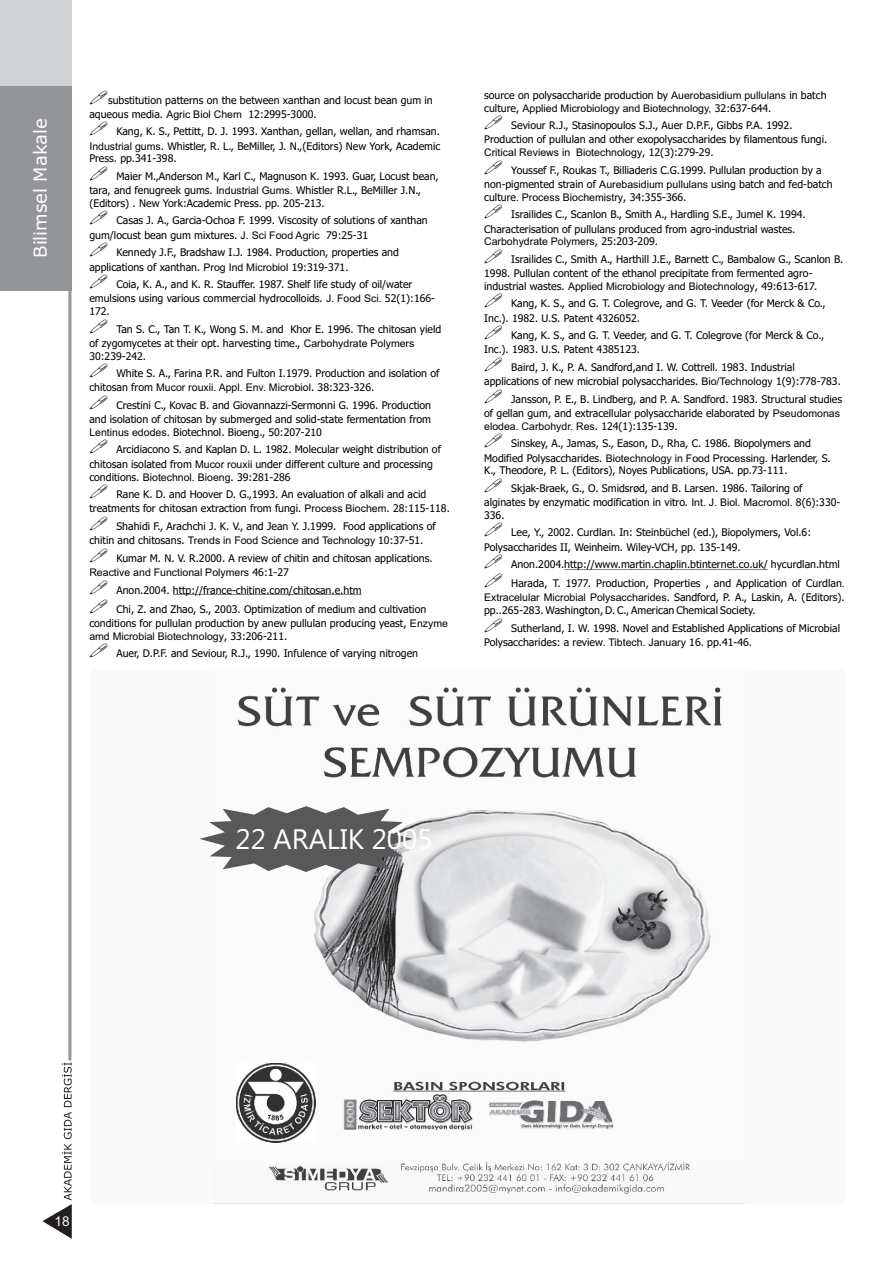
<style>
.page{position:relative;width:893px;height:1263px;background:#fff}
.page>*{position:absolute;margin:0;border:0;box-sizing:border-box;transform-origin:0 0}
.t1{font:28.2px "Ebrima";color:#fff}
.t2{font:18px "Verdana";color:#fff}
.t3{font:13.5px "Arial";color:#fff}
.t4{font:10.5px "Tahoma";color:#000001}
.t5{font:10.5px "Arial";color:#000001}
.s1{font-family:"Arial"}
.s2{font-family:"Tahoma"}
</style>
<div class="page">
<div style="left:0;top:0;width:71px;height:108px;background:#d1d2d4"></div>
<div style="left:0;top:86px;width:71px;height:205px;background:#939598"></div>
<hr style="left:68px;top:289px;width:3px;height:771px;background:#939598">
<svg style="left:42px;top:1062px;width:30px;height:177px"></svg>
<hr style="left:173px;top:594px;width:189px;height:1px;background:#000001">
<hr style="left:564px;top:569px;width:204px;height:1px;background:#000001">
<div style="left:92px;top:669px;width:753px;height:534px;background:#fafafa"></div>
<img style="left:237px;top:687px;width:485px;height:507px">
<svg style="left:199px;top:806px;width:214px;height:66px"></svg>
<img style="left:236px;top:1064px;width:79px;height:79px">
<h2 class="t2" style="left:28px;top:258px;width:141px;rotate:-90deg">Bilimsel Makale</h2>
<p class="t4" style="left:484px;top:88px;width:344px">source on polysaccharide production by <span class="s1">Auerobasidium pullulans</span> in batch</p>
<p class="t4" style="left:108px;top:93px;width:326px">substitution patterns on the between xanthan and locust bean gum in</p>
<p class="t5" style="left:484px;top:101px;width:289px"><span class="s2">culture,</span> Applied Microbiology and Biotechnology, <span class="s2">32:637-644.</span></p>
<p class="t4" style="left:89px;top:107px;width:229px">aqueous media. <span class="s1">Agric Biol Chem</span> 12:2995-3000.</p>
<p class="t4" style="left:511px;top:118px;width:283px">Seviour R.J., Stasinopoulos S.J., Auer D.P.F., Gibbs P.A. 1992.</p>
<p class="t4" style="left:116px;top:124px;width:325px">Kang, K. S., Pettitt, D. J. 1993. Xanthan, gellan, wellan, and rhamsan.</p>
<p class="t4" style="left:484px;top:133px;width:345px">Production of pullulan and other exopolysaccharides by filamentous fungi.</p>
<p class="t4" style="left:89px;top:139px;width:352px"><span class="s1">Industrial gums</span>. Whistler, R. L., BeMiller, J. N.,(Editors) New York, Academic</p>
<p class="t5" style="left:484px;top:146px;width:231px">Critical Reviews in Biotechnology<span class="s2">, 12(3):279-29.</span></p>
<p class="t4" style="left:89px;top:152px;width:89px">Press. pp.341-398.</p>
<p class="t4" style="left:511px;top:163px;width:312px">Youssef F., Roukas T., Billiaderis C.G.1999. Pullulan production by a</p>
<p class="t4" style="left:116px;top:169px;width:324px">Maier M.,Anderson M., Karl C., Magnuson K. 1993. Guar, Locust bean,</p>
<p class="t4" style="left:484px;top:177px;width:350px">non-pigmented strain of <span class="s1">Aurebasidium pullulans</span> using batch and fed-batch</p>
<p class="t4" style="left:89px;top:183px;width:333px">tara, and fenugreek gums. <span class="s1">Industrial Gums.</span> Whistler R.L., BeMiller J.N.,</p>
<p class="t5" style="left:484px;top:190px;width:204px"><span class="s2">culture</span>. Process Biochemistry<span class="s2">, 34:355-366.</span></p>
<p class="t4" style="left:89px;top:196px;width:237px">(Editors) . New York:Academic Press. pp. 205-213.</p>
<p class="t4" style="left:511px;top:207px;width:296px">Israilides C., Scanlon B., Smith A., Hardling S.E., Jumel K. 1994.</p>
<p class="t4" style="left:116px;top:214px;width:313px">Casas J. A., Garcia-Ochoa F. 1999. Viscosity of solutions of xanthan</p>
<p class="t4" style="left:484px;top:222px;width:313px">Characterisation of pullulans produced from agro-industrial wastes.</p>
<p class="t4" style="left:89px;top:228px;width:280px">gum/locust bean gum mixtures. <span class="s1">J. Sci Food Agric</span> 79:25-31</p>
<p class="t5" style="left:484px;top:235px;width:175px">Carbohydrate Polymers<span class="s2">, 25:203-209.</span></p>
<p class="t4" style="left:116px;top:245px;width:284px">Kennedy J.F., Bradshaw I.J. 1984. Production, properties and</p>
<p class="t4" style="left:511px;top:252px;width:334px">Israilides C., Smith A., Harthill J.E., Barnett C., Bambalow G., Scanlon B.</p>
<p class="t4" style="left:89px;top:260px;width:261px">applications of xanthan. <span class="s1">Prog Ind Microbiol</span> 19:319-371.</p>
<p class="t4" style="left:484px;top:266px;width:330px">1998. Pullulan content of the ethanol precipitate from fermented agro-</p>
<p class="t4" style="left:116px;top:277px;width:297px">Coia, K. A., and K. R. Stauffer. 1987. Shelf life study of oil/water</p>
<p class="t5" style="left:484px;top:279px;width:335px"><span class="s2">industrial wastes.</span> Applied Microbiology and Biotechnology<span class="s2">, 49:613-617.</span></p>
<p class="t4" style="left:89px;top:292px;width:347px">emulsions using various commercial hydrocolloids. <span class="s1">J. Food Sci.</span> 52(1):166-</p>
<p class="t4" style="left:511px;top:296px;width:316px">Kang, K. S., and G. T. Colegrove, and G. T. Veeder (for Merck &amp; Co.,</p>
<p class="t4" style="left:89px;top:304px;width:22px">172.</p>
<p class="t4" style="left:484px;top:311px;width:157px">Inc.). 1982. U.S. Patent 4326052.</p>
<p class="t4" style="left:116px;top:322px;width:326px">Tan S. C., Tan T. K., Wong S. M. and Khor E. 1996. The chitosan yield</p>
<p class="t4" style="left:511px;top:328px;width:314px">Kang, K. S., and G. T. Veeder, and G. T. Colegrove (for Merck &amp; Co.,</p>
<p class="t4" style="left:89px;top:336px;width:327px">of zygomycetes at their opt. harvesting time., <span class="s1">Carbohydrate Polymers</span></p>
<p class="t4" style="left:484px;top:343px;width:157px">Inc.). 1983. U.S. Patent 4385123.</p>
<p class="t4" style="left:89px;top:349px;width:58px">30:239-242.</p>
<p class="t4" style="left:511px;top:360px;width:285px">Baird, J. K., P. A. Sandford,and I. W. Cottrell. 1983. Industrial</p>
<p class="t4" style="left:116px;top:366px;width:325px">White S. A., Farina P.R. and Fulton I.1979. Production and isolation of</p>
<p class="t4" style="left:484px;top:374px;width:358px">applications of new microbial polysaccharides. <span class="s1">Bio/Technology</span> 1(9):778-783.</p>
<p class="t5" style="left:89px;top:381px;width:286px"><span class="s2">chitosan from</span> Mucor rouxii. Appl. Env. Microbiol<span class="s2">. 38:323-326.</span></p>
<p class="t4" style="left:511px;top:392px;width:332px">Jansson, P. E., B. Lindberg, and P. A. Sandford. 1983. Structural studies</p>
<p class="t4" style="left:116px;top:398px;width:316px">Crestini C., Kovac B. and Giovannazzi-Sermonni G. 1996. Production</p>
<p class="t4" style="left:484px;top:406px;width:357px">of gellan gum, and extracellular polysaccharide elaborated by <span class="s1">Pseudomonas</span></p>
<p class="t4" style="left:89px;top:412px;width:343px">and isolation of chitosan by submerged and solid-state fermentation from</p>
<p class="t5" style="left:484px;top:419px;width:195px">elodea. Carbohydr. Res<span class="s2">. 124(1):135-139.</span></p>
<p class="t4" style="left:89px;top:425px;width:234px"><span class="s1">Lentinus edodes</span>. Biotechnol. Bioeng., 50:207-210</p>
<p class="t4" style="left:511px;top:436px;width:301px">Sinskey, A., Jamas, S., Eason, D., Rha, C. 1986. Biopolymers and</p>
<p class="t4" style="left:116px;top:443px;width:326px">Arcidiacono S. and Kaplan D. L. 1982. Molecular weight distribution of</p>
<p class="t4" style="left:484px;top:451px;width:348px">Modified Polysaccharides. <span class="s1">Biotechnology in Food Processing.</span> Harlender, S.</p>
<p class="t4" style="left:89px;top:457px;width:345px">chitosan isolated from <span class="s1">Mucor rouxii</span> under different culture and processing</p>
<p class="t4" style="left:484px;top:463px;width:305px">K., Theodore, P. L. (Editors), Noyes Publications, USA. pp.73-111.</p>
<p class="t4" style="left:89px;top:470px;width:203px">conditions. <span class="s1">Biotechnol. Bioeng</span>. 39:281-286</p>
<p class="t4" style="left:511px;top:481px;width:293px">Skjak-Braek, G., O. Smidsrød, and B. Larsen. 1986. Tailoring of</p>
<p class="t4" style="left:116px;top:487px;width:311px">Rane K. D. and Hoover D. G.,1993. An evaluation of alkali and acid</p>
<p class="t4" style="left:484px;top:495px;width:358px">alginates by enzymatic modification in vitro. <span class="s1">Int. J. Biol. Macromol.</span> 8(6):330-</p>
<p class="t4" style="left:89px;top:502px;width:362px">treatments for chitosan extraction from fungi. <span class="s1">Process Biochem</span>. 28:115-118.</p>
<p class="t4" style="left:484px;top:508px;width:22px">336.</p>
<p class="t4" style="left:116px;top:519px;width:321px">Shahidi F., Arachchi J. K. V., and Jean Y. J.1999. Food applications of</p>
<p class="t4" style="left:511px;top:525px;width:301px">Lee, Y., 2002. Curdlan. In: Steinbüchel (ed.), Biopolymers, Vol.6:</p>
<p class="t5" style="left:89px;top:534px;width:336px"><span class="s2">chitin and chitosans.</span> Trends in Food Science and Technology <span class="s2">10:37-51.</span></p>
<p class="t4" style="left:484px;top:540px;width:258px">Polysaccharides II, Weinheim. Wiley-VCH, pp. 135-149.</p>
<p class="t4" style="left:116px;top:551px;width:318px">Kumar M. N. V. R.2000. A review of chitin and chitosan applications.</p>
<p class="t4" style="left:511px;top:557px;width:330px">Anon.2004.http://www.martin.chaplin.btinternet.co.uk/ hycurdlan.html</p>
<p class="t5" style="left:89px;top:565px;width:201px">Reactive and Functional Polymers <span class="s2">46:1-27</span></p>
<p class="t4" style="left:511px;top:576px;width:335px">Harada, T. 1977. Production, Properties , and Application of Curdlan<span class="s1">.</span></p>
<p class="t4" style="left:116px;top:583px;width:247px">Anon.2004. http://france-chitine.com/chitosan.e.htm</p>
<p class="t5" style="left:484px;top:591px;width:362px">Extracelular Microbial Polysaccharides<span class="s2">. Sandford, P. A., Laskin, A. (Editors).</span></p>
<p class="t4" style="left:116px;top:602px;width:311px">Chi, Z. and Zhao, S., 2003. Optimization of medium and cultivation</p>
<p class="t4" style="left:484px;top:603px;width:273px">pp..265-283. Washington, D. C., American Chemical Society.</p>
<p class="t4" style="left:89px;top:616px;width:360px">conditions for pullulan production by anew pullulan producing yeast, <span class="s1">Enzyme</span></p>
<p class="t4" style="left:511px;top:621px;width:330px">Sutherland, I. W. 1998. Novel and Established Applications of Microbial</p>
<p class="t5" style="left:89px;top:629px;width:199px">amd Microbial Biotechnology<span class="s2">, 33:206-211.</span></p>
<p class="t4" style="left:484px;top:635px;width:269px">Polysaccharides: a review<span class="s1">. Tibtech. January</span> 16. pp.41-46.</p>
<p class="t4" style="left:116px;top:646px;width:303px">Auer, D.P.F. and Seviour, R.J., 1990. Infulence of varying nitrogen</p>
<h1 class="t1" style="left:235px;top:819px;width:199px">22 ARALIK 2005</h1>
<p class="t3" style="left:55px;top:1213px;width:17px">18</p>
</div>
